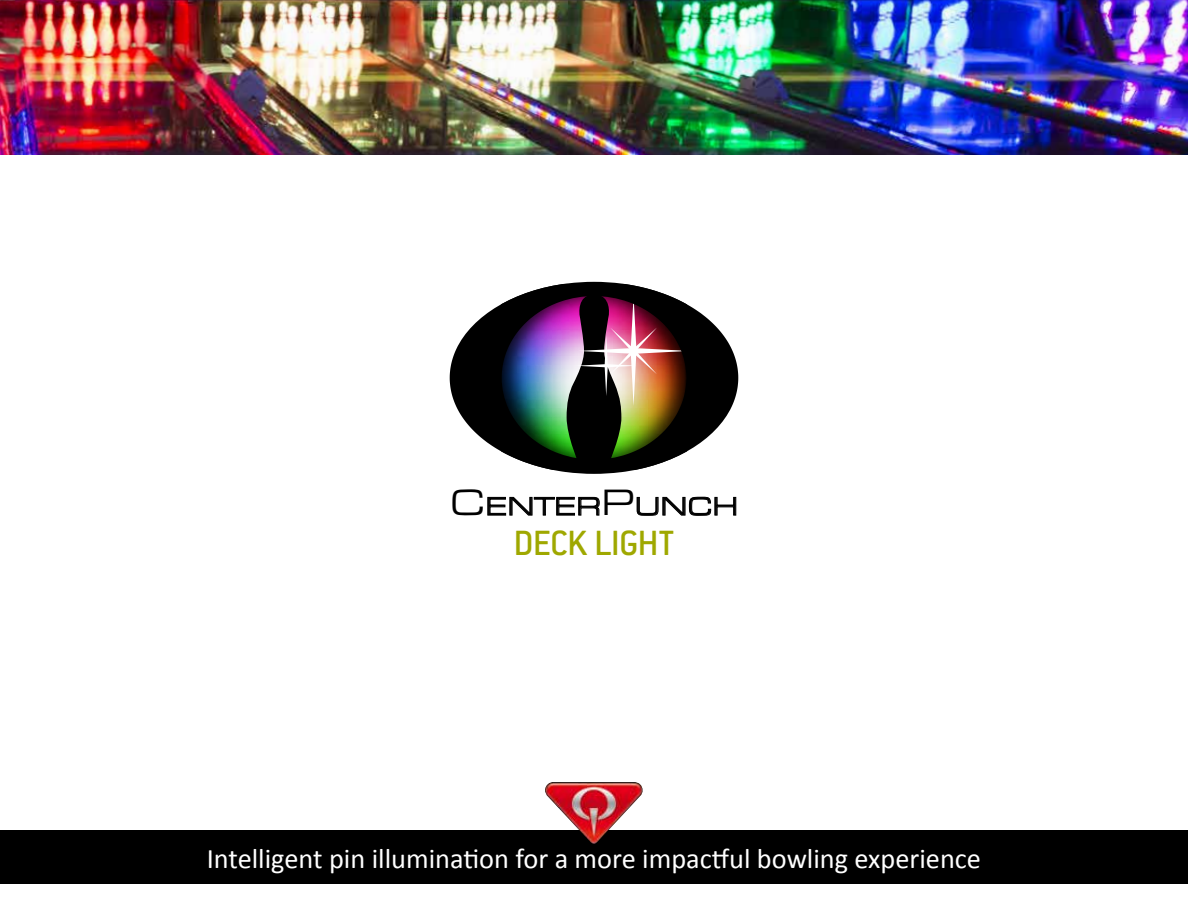
<style>
.page{position:relative;width:1188px;height:918px;background:#fff}
.page>*{position:absolute;margin:0;border:0;box-sizing:border-box;transform-origin:0 0}
.t1{font:500 38.55px "Conduit ITC Std";letter-spacing:-.025em;color:#9fa800}
.t2{font:28.35px "Calibri";color:#fff}
.t3{font:26.55px "Eurostile Extended";color:#000}
.s1{font-size:38.1px}
</style>
<div class="page">
<div style="left:0;top:831px;width:1188px;height:53px;background:#000"></div>
<img style="left:544px;top:782px;width:100px;height:62px">
<svg style="left:487px;top:497px;width:113px;height:19px"></svg>
<svg style="left:637px;top:497px;width:99px;height:19px"></svg>
<img style="left:450px;top:282px;width:288px;height:192px">
<img style="left:0;top:0;width:1188px;height:155px">
<p class="t3" style="left:450px;top:489px;width:290px"><span class="s1">C</span>ENTER<span class="s1">P</span>UNCH</p>
<h1 class="t1" style="left:514px;top:520px;width:162px">DECK LIGHT</h1>
<p class="t2" style="left:207px;top:841px;width:776px">Intelligent pin illumination for a more impactful bowling experience</p>
</div>
